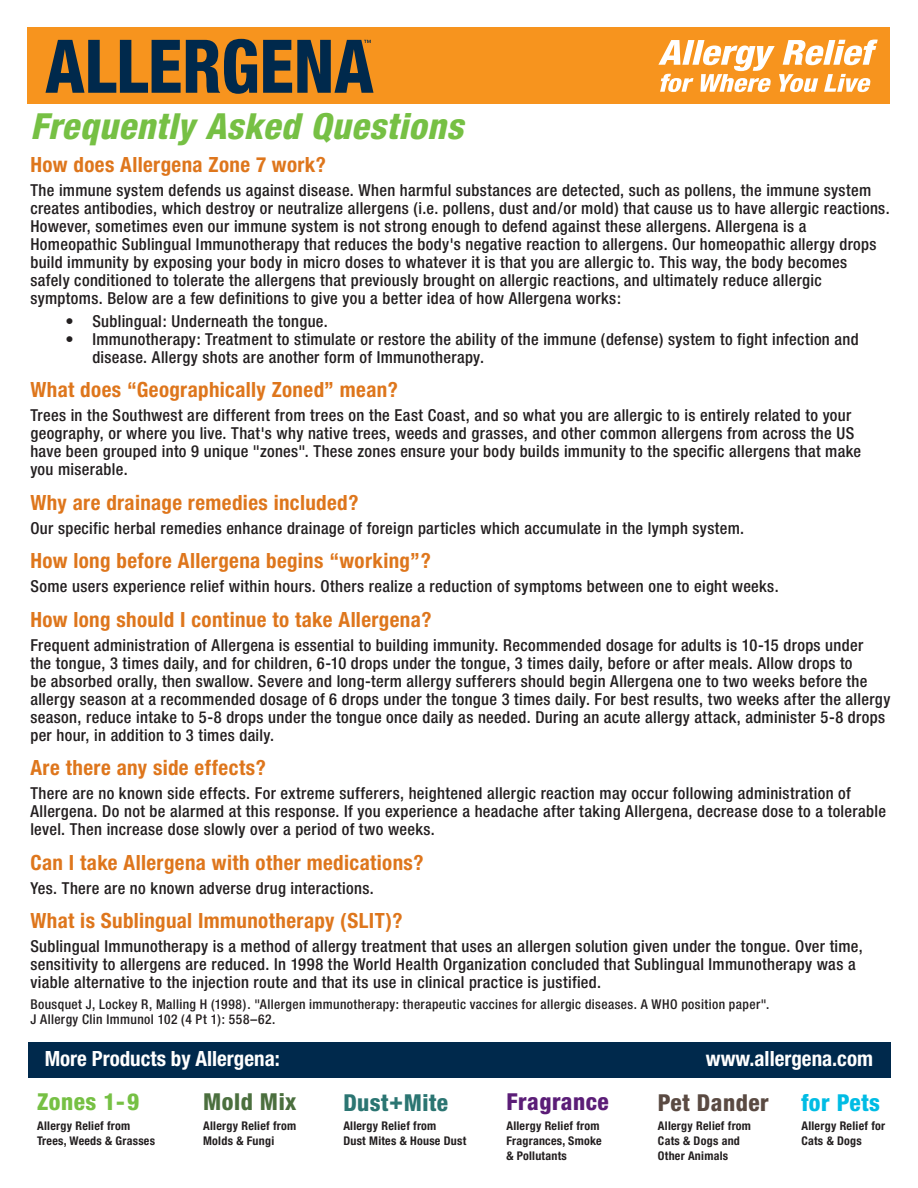
<style>
.page{position:relative;width:918px;height:1188px;background:#fff}
.page>*{position:absolute;margin:0;border:0;box-sizing:border-box;transform-origin:0 0}
.t1{font:italic 800 condensed 36px "Helvetica Neue";letter-spacing:.02em;color:#76c044}
.t2{font:800 condensed 23.4px "Helvetica Neue";letter-spacing:.02em;color:#5b1d77}
.t3{font:800 condensed 23.4px "Helvetica Neue";letter-spacing:.02em;color:#2b7572}
.t4{font:800 condensed 23.4px "Helvetica Neue";letter-spacing:.02em;color:#5a4a42}
.t5{font:800 condensed 23.4px "Helvetica Neue";letter-spacing:.02em;color:#76c044}
.t6{font:800 condensed 23.4px "Helvetica Neue";letter-spacing:.02em;color:#4b6f3e}
.t7{font:800 condensed 23.4px "Helvetica Neue";letter-spacing:.02em;color:#00bce4}
.t8{font:700 condensed 21px "Helvetica Neue";letter-spacing:.02em;color:#de761c}
.t9{font:700 condensed 21px "Helvetica Neue";color:#fff}
.t10{font:500 condensed 16.5px/18px "Helvetica Neue";letter-spacing:.02em;color:#231f20}
.t11{font:500 condensed 13.5px/15px "Helvetica Neue";letter-spacing:.03em;color:#231f20}
.t12{font:700 condensed 12px/15px "Helvetica Neue";letter-spacing:.02em;color:#231f20}
</style>
<div class="page">
<div style="left:28px;top:1042px;width:863px;height:36px;background:#00294c"></div>
<div style="left:28px;top:27px;width:862px;height:76px;background:#f7941e"></div>
<svg style="left:46px;top:39px;width:211px;height:55px"></svg>
<svg style="left:263px;top:40px;width:110px;height:53px"></svg>
<svg style="left:658px;top:40px;width:220px;height:52px"></svg>
<h1 class="t1" style="left:30px;top:104px;width:434px">Frequently Asked Questions</h1>
<p class="t8" style="left:30px;top:152px;width:297px">How does Allergena Zone 7 work?</p>
<p class="t10" style="left:30px;top:181px;width:861px">The immune system defends us against disease. When harmful substances are detected, such as pollens, the immune system creates antibodies, which destroy or neutralize allergens (i.e. pollens, dust and/or mold) that cause us to have allergic reactions.<br>However, sometimes even our immune system is not strong enough to defend against these allergens. Allergena is a Homeopathic Sublingual Immunotherapy that reduces the body's negative reaction to allergens. Our homeopathic allergy drops build immunity by exposing your body in micro doses to whatever it is that you are allergic to. This way, the body becomes safely conditioned to tolerate the allergens that previously brought on allergic reactions, and ultimately reduce allergic symptoms. Below are a few definitions to give you a better idea of how Allergena works:</p>
<p class="t10" style="left:65px;top:312px;width:264px">• Sublingual: Underneath the tongue.</p>
<p class="t10" style="left:92px;top:330px;width:768px;text-indent:-27px">• Immunotherapy: Treatment to stimulate or restore the ability of the immune (defense) system to fight infection and disease. Allergy shots are another form of Immunotherapy.</p>
<p class="t8" style="left:30px;top:377px;width:369px">What does “Geographically Zoned” mean?</p>
<p class="t10" style="left:30px;top:406px;width:832px">Trees in the Southwest are different from trees on the East Coast, and so what you are allergic to is entirely related to your geography, or where you live. That's why native trees, weeds and grasses, and other common allergens from across the US have been grouped into 9 unique "zones". These zones ensure your body builds immunity to the specific allergens that make you miserable.</p>
<p class="t8" style="left:30px;top:489px;width:330px">Why are drainage remedies included?</p>
<p class="t10" style="left:30px;top:519px;width:715px">Our specific herbal remedies enhance drainage of foreign particles which accumulate in the lymph system.</p>
<p class="t8" style="left:30px;top:548px;width:402px">How long before Allergena begins “working”?</p>
<p class="t10" style="left:30px;top:577px;width:750px">Some users experience relief within hours. Others realize a reduction of symptoms between one to eight weeks.</p>
<p class="t8" style="left:30px;top:606px;width:403px">How long should I continue to take Allergena?</p>
<p class="t10" style="left:30px;top:636px;width:861px">Frequent administration of Allergena is essential to building immunity. Recommended dosage for adults is 10-15 drops under<br>the tongue, 3 times daily, and for children, 6-10 drops under the tongue, 3 times daily, before or after meals. Allow drops to<br>be absorbed orally, then swallow. Severe and long-term allergy sufferers should begin Allergena one to two weeks before the allergy season at a recommended dosage of 6 drops under the tongue 3 times daily. For best results, two weeks after the allergy season, reduce intake to 5-8 drops under the tongue once daily as needed. During an acute allergy attack, administer 5-8 drops per hour, in addition to 3 times daily.</p>
<p class="t8" style="left:30px;top:755px;width:237px">Are there any side effects?</p>
<p class="t10" style="left:30px;top:784px;width:857px">There are no known side effects. For extreme sufferers, heightened allergic reaction may occur following administration of<br>Allergena. Do not be alarmed at this response. If you experience a headache after taking Allergena, decrease dose to a tolerable level. Then increase dose slowly over a period of two weeks.</p>
<p class="t8" style="left:30px;top:849px;width:395px">Can I take Allergena with other medications?</p>
<p class="t10" style="left:30px;top:879px;width:345px">Yes. There are no known adverse drug interactions.</p>
<p class="t8" style="left:30px;top:908px;width:374px">What is Sublingual Immunotherapy (SLIT)?</p>
<p class="t10" style="left:30px;top:937px;width:834px">Sublingual Immunotherapy is a method of allergy treatment that uses an allergen solution given under the tongue. Over time, sensitivity to allergens are reduced. In 1998 the World Health Organization concluded that Sublingual Immunotherapy was a viable alternative to the injection route and that its use in clinical practice is justified.</p>
<p class="t11" style="left:30px;top:997px;width:741px">Bousquet J, Lockey R, Malling H (1998). "Allergen immunotherapy: therapeutic vaccines for allergic diseases. A WHO position paper".<br>J Allergy Clin Immunol 102 (4 Pt 1): 558–62.</p>
<p class="t9" style="left:45px;top:1046px;width:237px">More Products by Allergena:</p>
<p class="t9" style="left:706px;top:1046px;width:169px">www.allergena.com</p>
<h2 class="t5" style="left:37px;top:1087px;width:104px">Zones 1-9</h2>
<p class="t12" style="left:37px;top:1118px;width:119px">Allergy Relief from<br>Trees, Weeds &amp; Grasses</p>
<h2 class="t2" style="left:506px;top:1087px;width:104px">Fragrance</h2>
<p class="t12" style="left:506px;top:1118px;width:97px">Allergy Relief from<br>Fragrances, Smoke &amp; Pollutants</p>
<h2 class="t6" style="left:203px;top:1088px;width:95px">Mold Mix</h2>
<p class="t12" style="left:203px;top:1118px;width:95px">Allergy Relief from<br>Molds &amp; Fungi</p>
<h2 class="t7" style="left:801px;top:1088px;width:80px">for Pets</h2>
<p class="t12" style="left:801px;top:1118px;width:85px">Allergy Relief for<br>Cats &amp; Dogs</p>
<h2 class="t3" style="left:343px;top:1088px;width:106px">Dust+Mite</h2>
<p class="t12" style="left:343px;top:1118px;width:124px">Allergy Relief from<br>Dust Mites &amp; House Dust</p>
<h2 class="t4" style="left:658px;top:1088px;width:112px">Pet Dander</h2>
<p class="t12" style="left:658px;top:1118px;width:95px">Allergy Relief from<br>Cats &amp; Dogs and<br>Other Animals</p>
</div>
